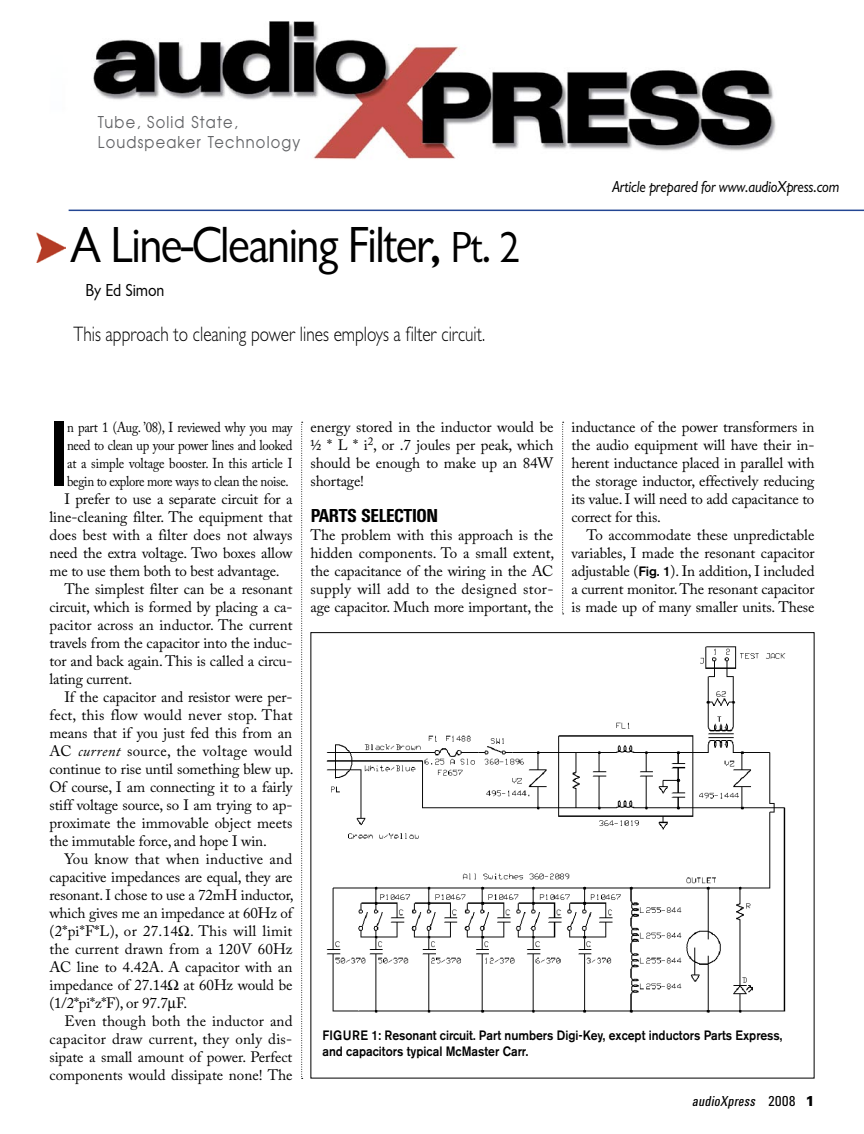
<style>
.page{position:relative;width:864px;height:1134px;background:#fff}
.page>*{position:absolute;margin:0;border:0;box-sizing:border-box;transform-origin:0 0}
.t1{font:700 condensed 89.4px "Helvetica";color:#000;scale:.9 1}
.t2{font:52.5px "Classical Sans Regular DTC";letter-spacing:-.035em;color:#000;scale:.9 1}
.t3{font:21px "Classical Sans Light DTC";color:#000;scale:.82 1}
.t4{font:19.5px "Univers Bold Cond DTC";letter-spacing:-.055em;color:#000}
.t5{font:18px "Classical Sans Regular DTC";letter-spacing:-.01em;color:#000;scale:.9 1}
.t6{font:16.5px "Classical Sans Reg Ita DTC";letter-spacing:-.01em;color:#000;scale:.9 1}
.t7{font:16.2px/19.5px "Avant Garde";letter-spacing:.08em;color:#636467;scale:.9 1}
.t8{font:15px/18px "Adobe Caslon Pro";letter-spacing:-.01em;color:#000;text-align:justify}
.t9{font:15px "Adobe Caslon Pro";letter-spacing:.015em;color:#000}
.t10{font:15px "Adobe Caslon Pro";letter-spacing:.02em;color:#000}
.t11{font:15px "Adobe Caslon Pro";letter-spacing:.01em;color:#000}
.t12{font:15px "Adobe Caslon Pro";letter-spacing:.025em;color:#000}
.t13{font:italic 15px "Univers Roman Cond DTC";color:#000}
.t14{font:14.25px/18px "Adobe Caslon Pro";letter-spacing:-.025em;color:#000;text-align:justify;scale:.9 1}
.t15{font:500 13.5px/16.5px "Akzidenz Grotesk BE";color:#000;scale:.9 1}
.s1{font-size:45px}
.s2{font-style:italic}
.s3{font-family:"Akzidenz Grotesk BE";font-weight:500;font-size:13.5px}
.s4{font-style:normal}
.s5{font-family:"Univers Black DTC";font-style:normal}
</style>
<div class="page">
<hr style="left:69px;top:210px;width:795px;height:1px;background:#234693">
<img style="left:36px;top:232px;width:30px;height:30px">
<svg style="left:562px;top:422px;width:2px;height:193px"></svg>
<svg style="left:301px;top:422px;width:2px;height:657px"></svg>
<img style="left:93px;top:21px;width:683px;height:139px">
<img style="left:326px;top:646px;width:460px;height:367px">
<p class="t7" style="left:98px;top:112px;width:227px">Tube, Solid State,<br>Loudspeaker Technology</p>
<h2 class="t2" style="left:70px;top:216px;width:502px">A Line-Cleaning Filter, <span class="s1">Pt. 2</span></h2>
<p class="t5" style="left:86px;top:281px;width:89px">By Ed Simon</p>
<h3 class="t3" style="left:74px;top:322px;width:503px">This approach to cleaning power lines employs a filter circuit.</h3>
<p class="t6" style="left:612px;top:178px;width:254px">Article prepared for www.audioXpress.com</p>
<h1 class="t1" style="left:50px;top:400px;width:22px">I</h1>
<p class="t14" style="left:67px;top:418px;width:252px">n part 1 (Aug. ’08), I reviewed why you may need to clean up your power lines and looked at a simple voltage booster. In this article I begin to explore more ways to clean the noise.</p>
<p class="t8" style="left:64px;top:490px;width:229px">I prefer to use a separate circuit for a</p>
<p class="t8" style="left:50px;top:508px;width:245px">line-cleaning filter. The equipment that</p>
<p class="t8" style="left:50px;top:526px;width:245px">does best with a filter does not always</p>
<p class="t8" style="left:50px;top:544px;width:245px">need the extra voltage. Two boxes allow</p>
<p class="t8" style="left:50px;top:562px;width:232px">me to use them both to best advantage.</p>
<p class="t8" style="left:64px;top:580px;width:230px">The simplest filter can be a resonant</p>
<p class="t8" style="left:50px;top:598px;width:245px">circuit, which is formed by placing a ca-</p>
<p class="t8" style="left:50px;top:616px;width:245px">pacitor across an inductor. The current</p>
<p class="t8" style="left:50px;top:634px;width:244px">travels from the capacitor into the induc-</p>
<p class="t8" style="left:50px;top:652px;width:244px">tor and back again. This is called a circu-</p>
<p class="t8" style="left:50px;top:670px;width:84px">lating current.</p>
<p class="t8" style="left:64px;top:688px;width:229px">If the capacitor and resistor were per-</p>
<p class="t9" style="left:50px;top:706px;width:245px">fect, this flow would never stop. That</p>
<p class="t8" style="left:50px;top:724px;width:244px">means that if you just fed this from an</p>
<p class="t12" style="left:50px;top:742px;width:244px">AC <span class="s2">current</span> source, the voltage would</p>
<p class="t8" style="left:50px;top:760px;width:246px">continue to rise until something blew up.</p>
<p class="t8" style="left:50px;top:778px;width:244px">Of course, I am connecting it to a fairly</p>
<p class="t8" style="left:50px;top:796px;width:244px">stiff voltage source, so I am trying to ap-</p>
<p class="t8" style="left:50px;top:814px;width:244px">proximate the immovable object meets</p>
<p class="t8" style="left:50px;top:832px;width:219px">the immutable force, and hope I win.</p>
<p class="t10" style="left:64px;top:850px;width:229px">You know that when inductive and</p>
<p class="t8" style="left:50px;top:868px;width:245px">capacitive impedances are equal, they are</p>
<p class="t8" style="left:50px;top:886px;width:246px">resonant. I chose to use a 72mH inductor,</p>
<p class="t8" style="left:50px;top:904px;width:244px">which gives me an impedance at 60Hz of</p>
<p class="t10" style="left:50px;top:922px;width:244px">(2*pi*F*L), or 27.14 . This will limit</p>
<p class="t11" style="left:50px;top:940px;width:244px">the current drawn from a 120V 60Hz</p>
<p class="t8" style="left:50px;top:958px;width:244px">AC line to 4.42A. A capacitor with an</p>
<p class="t8" style="left:50px;top:976px;width:245px">impedance of 27.14 at 60Hz would be</p>
<p class="t8" style="left:50px;top:994px;width:139px">(1/2*pi*z*F), or 97.7 F.</p>
<p class="t11" style="left:64px;top:1012px;width:230px">Even though both the inductor and</p>
<p class="t9" style="left:50px;top:1030px;width:244px">capacitor draw current, they only dis-</p>
<p class="t8" style="left:50px;top:1048px;width:244px">sipate a small amount of power. Perfect</p>
<p class="t8" style="left:50px;top:1066px;width:245px">components would dissipate none! The</p>
<p class="t8" style="left:310px;top:418px;width:245px">energy stored in the inductor would be ½ * L * i<sup>2</sup>, or .7 joules per peak, which should be enough to make up an 84W shortage!</p>
<h3 class="t4" style="left:310px;top:505px;width:130px">PARTS SELECTION</h3>
<p class="t8" style="left:310px;top:526px;width:245px">The problem with this approach is the hidden components. To a small extent, the capacitance of the wiring in the AC supply will add to the designed stor&shy;age capacitor. Much more important, the</p>
<p class="t8" style="left:572px;top:418px;width:245px">inductance of the power transformers in the audio equipment will have their in&shy;herent inductance placed in parallel with the storage inductor, effectively reducing its value. I will need to add capacitance to correct for this.</p>
<p class="t8" style="left:571px;top:526px;width:245px;text-indent:15px">To accommodate these unpredictable variables, I made the resonant capacitor adjustable (<span class="s3">Fig. 1</span>). In addition, I included a current monitor. The resonant capacitor is made up of many smaller units. These</p>
<p class="t15" style="left:322px;top:1027px;width:513px">FIGURE 1: Resonant circuit. Part numbers Digi-Key, except inductors Parts Express, and capacitors typical McMaster Carr.</p>
<p class="t13" style="left:692px;top:1092px;width:124px">audioXpress <span class="s4">20 0 8</span> <span class="s5">1</span></p>
</div>
